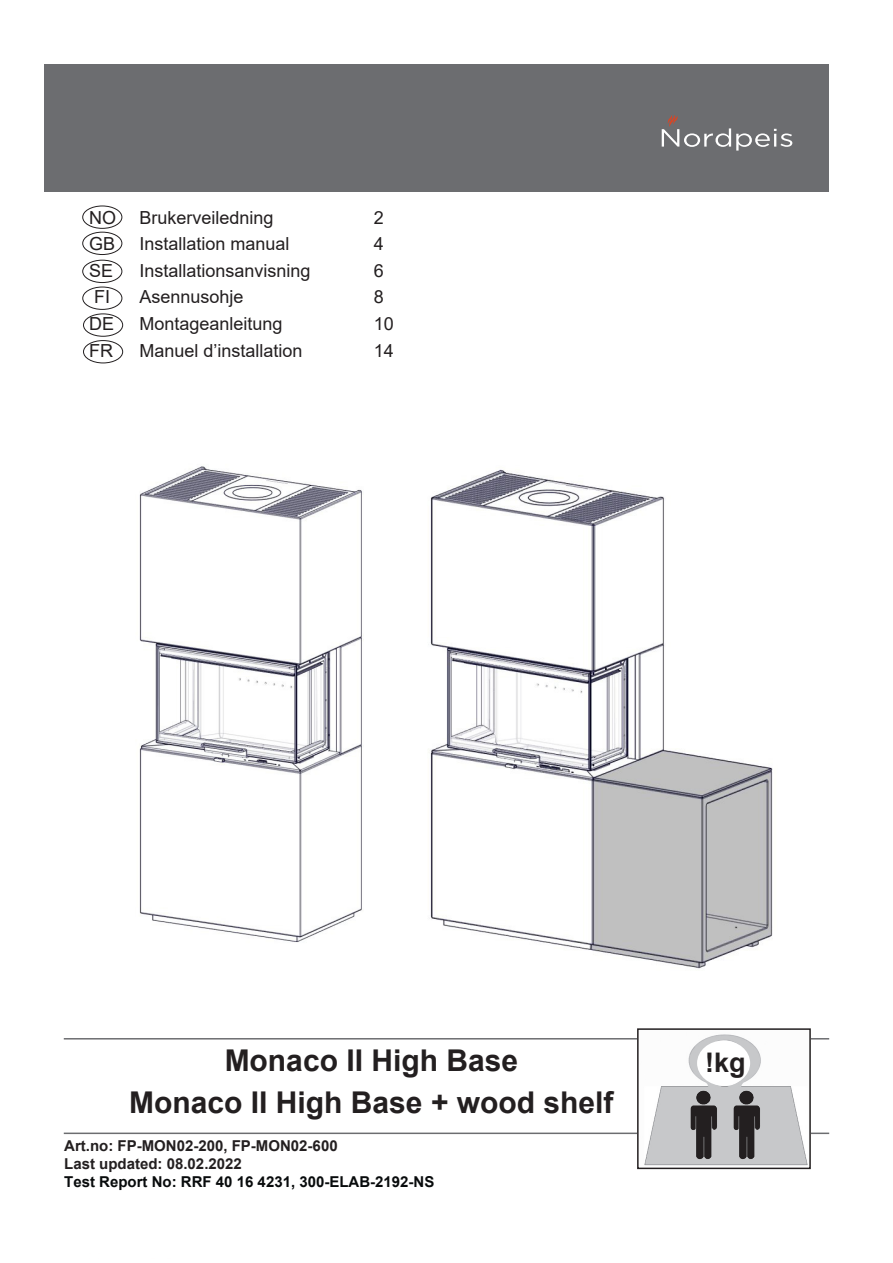
<style>
.page{position:relative;width:893px;height:1263px;background:#fff}
.page>*{position:absolute;margin:0;border:0;box-sizing:border-box;transform-origin:0 0}
.t1{font:700 30px/41.4px "Arial";color:#231f20;text-align:center}
.t2{font:700 27px "Arial";color:#231f20}
.t3{font:18px "Arial";color:#231f20}
.t4{font:700 15px/18px "Arial";color:#231f20}
.t5{font:700 15px "Arial";color:#080b0c}
</style>
<div class="page">
<div style="left:44px;top:64px;width:785px;height:128px;background:#6c6d70"></div>
<hr style="left:64px;top:1038px;width:765px;height:1px;background:#6c6d70">
<hr style="left:64px;top:1132px;width:765px;height:2px;background:#6c6d70">
<img style="left:640px;top:1034px;width:168px;height:132px">
<div style="left:637px;top:1028px;width:174px;height:141px;border:2px solid #231f20"></div>
<div style="left:697px;top:1040px;width:53px;height:46px;background:#fff;border-radius:50%"></div>
<img style="left:689px;top:1086px;width:33px;height:75px">
<img style="left:731px;top:1086px;width:33px;height:75px">
<div style="left:82px;top:206px;width:40px;height:23px;border:1px solid #231f20;border-radius:50%"></div>
<svg style="left:662px;top:115px;width:130px;height:36px"></svg>
<div style="left:82px;top:232px;width:40px;height:23px;border:1px solid #231f20;border-radius:50%"></div>
<div style="left:82px;top:260px;width:40px;height:23px;border:1px solid #231f20;border-radius:50%"></div>
<div style="left:82px;top:287px;width:40px;height:23px;border:1px solid #231f20;border-radius:50%"></div>
<img style="left:139px;top:466px;width:225px;height:476px">
<div style="left:83px;top:313px;width:40px;height:24px;border:1px solid #231f20;border-radius:50%"></div>
<div style="left:83px;top:340px;width:40px;height:23px;border:1px solid #231f20;border-radius:50%"></div>
<img style="left:429px;top:469px;width:344px;height:500px">
<p class="t3" style="left:89px;top:205px;width:28px">NO</p>
<p class="t3" style="left:139px;top:205px;width:136px">Brukerveiledning</p>
<p class="t3" style="left:374px;top:205px;width:12px">2</p>
<p class="t3" style="left:89px;top:231px;width:28px">GB</p>
<p class="t3" style="left:139px;top:231px;width:152px">Installation manual</p>
<p class="t3" style="left:374px;top:231px;width:12px">4</p>
<p class="t3" style="left:89px;top:258px;width:26px">SE</p>
<p class="t3" style="left:139px;top:258px;width:173px">Installationsanvisning</p>
<p class="t3" style="left:374px;top:258px;width:12px">6</p>
<p class="t3" style="left:94px;top:285px;width:18px">FI</p>
<p class="t3" style="left:139px;top:285px;width:106px">Asennusohje</p>
<p class="t3" style="left:374px;top:285px;width:12px">8</p>
<p class="t3" style="left:89px;top:311px;width:27px">DE</p>
<p class="t3" style="left:139px;top:311px;width:145px">Montageanleitung</p>
<p class="t3" style="left:374px;top:311px;width:22px">10</p>
<p class="t3" style="left:89px;top:338px;width:25px">FR</p>
<p class="t3" style="left:139px;top:338px;width:165px">Manuel d’installation</p>
<p class="t3" style="left:374px;top:338px;width:22px">14</p>
<h1 class="t1" style="left:129px;top:1040px;width:486px">Monaco II High Base<br>Monaco II High Base + wood shelf</h1>
<p class="t4" style="left:64px;top:1137px;width:275px">Art.no: FP-MON02-200, FP-MON02-600<br>Last updated: 08.02.2022</p>
<p class="t5" style="left:64px;top:1171px;width:372px">Test Report No: RRF 40 16 4231, 300-ELAB-2192-NS</p>
<h2 class="t2" style="left:705px;top:1043px;width:42px">!kg</h2>
</div>
